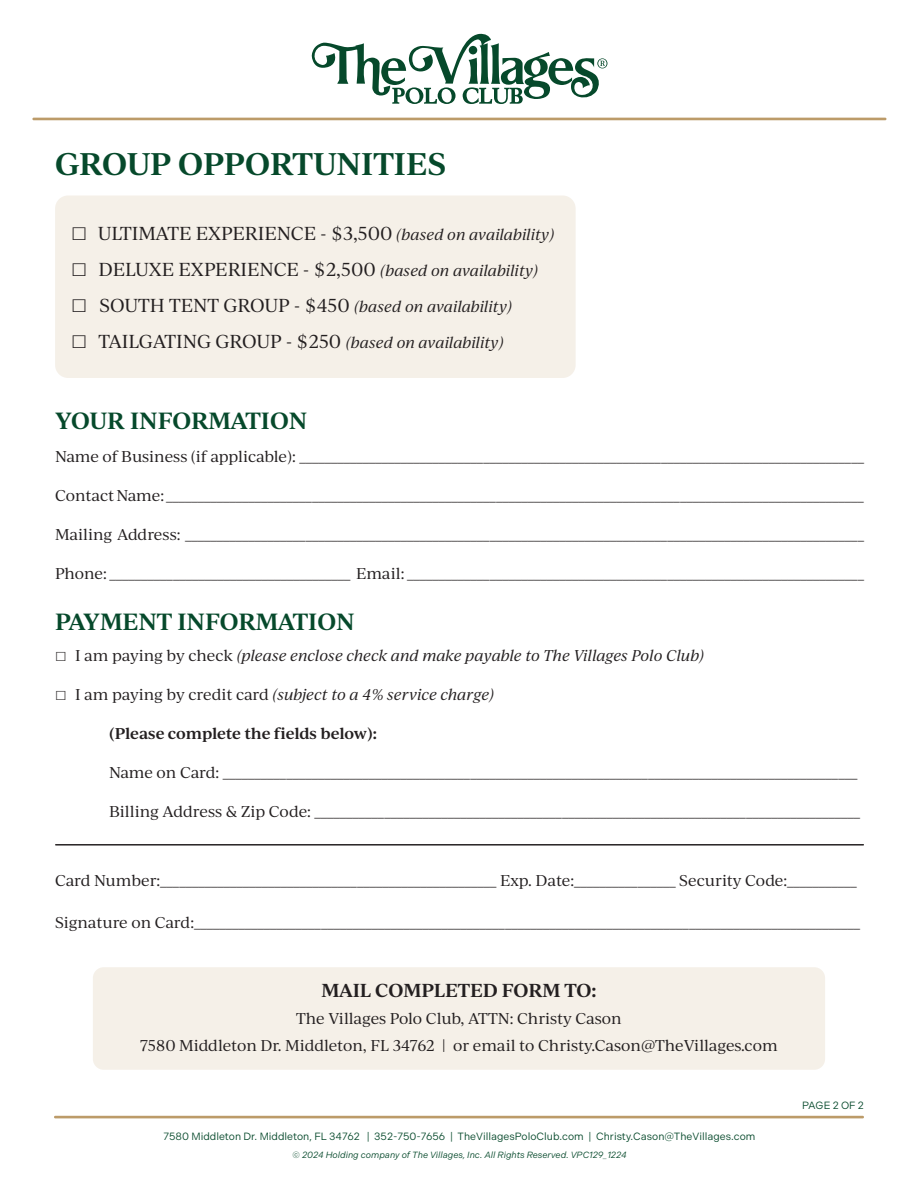
<style>
.page{position:relative;width:918px;height:1188px;background:#fff}
.page>*{position:absolute;margin:0;border:0;box-sizing:border-box;transform-origin:0 0}
.t1{font:600 30px "Ivy Journal";color:#06492b}
.t2{font:600 22.5px "Ivy Journal";color:#06492b}
.t3{font:18px "Ivy Journal";color:#231f20}
.t4{font:600 18px "Ivy Journal";color:#231f20}
.t5{font:15px "Ivy Journal";letter-spacing:-.01em;color:#231f20}
.t6{font:italic 15px "Ivy Journal";letter-spacing:-.01em;color:#231f20}
.t7{font:600 15px "Ivy Journal";letter-spacing:-.01em;color:#231f20}
.t8{font:10.5px "Indivisible";color:#06492b}
.t9{font:italic 9px "Indivisible";color:#06492b}
.s1{font-size:21px}
.s2{font-style:italic;font-size:15px}
.s3{font-style:normal;font-size:21px}
.s4{font-style:normal;font-size:18px}
.s5{font-style:normal}
</style>
<div class="page">
<div style="left:93px;top:967px;width:732px;height:103px;background:#f5f0e8;border-radius:11px"></div>
<svg style="left:311px;top:33px;width:296px;height:71px"></svg>
<hr style="left:32px;top:118px;width:855px;height:2px;background:#bc9b69">
<div style="left:55px;top:195px;width:521px;height:183px;background:#f5f0e8;border-radius:13px"></div>
<hr style="left:55px;top:844px;width:809px;height:2px;background:#231f20">
<hr style="left:54px;top:1116px;width:810px;height:2px;background:#bc9b69">
<p class="t1" style="left:55px;top:142px;width:392px">GROUP OPPORTUNITIES</p>
<p class="t3" style="left:71px;top:221px;width:484px"><span class="s1">☐</span> ULTIMATE EXPERIENCE - $3,500 <span class="s2">(based on availability)</span></p>
<p class="t3" style="left:71px;top:257px;width:468px"><span class="s1">☐</span> DELUXE EXPERIENCE - $2,500 <span class="s2">(based on availability)</span></p>
<p class="t6" style="left:71px;top:296px;width:442px"><span class="s3">☐</span> <span class="s4">SOUTH TENT GROUP - $450</span> (based on availability)</p>
<p class="t6" style="left:71px;top:332px;width:434px"><span class="s3">☐</span> <span class="s4">TAILGATING GROUP - $250</span> (based on availability)</p>
<p class="t2" style="left:55px;top:404px;width:254px">YOUR INFORMATION</p>
<p class="t5" style="left:55px;top:446px;width:810px">Name of Business (if applicable): _________________________________________________________________________________________</p>
<p class="t5" style="left:55px;top:485px;width:810px">Contact Name: ______________________________________________________________________________________________________________</p>
<p class="t5" style="left:55px;top:524px;width:810px">Mailing Address: ___________________________________________________________________________________________________________</p>
<p class="t5" style="left:55px;top:563px;width:810px">Phone: ______________________________________ Email: ________________________________________________________________________</p>
<p class="t2" style="left:55px;top:605px;width:301px">PAYMENT INFORMATION</p>
<p class="t6" style="left:55px;top:645px;width:650px"><span class="s5">☐ I am paying by check</span> (please enclose check and make payable to The Villages Polo Club)</p>
<p class="t6" style="left:55px;top:684px;width:441px"><span class="s5">☐ I am paying by credit card</span> (subject to a 4% service charge)</p>
<p class="t7" style="left:109px;top:723px;width:269px">(Please complete the fields below):</p>
<p class="t5" style="left:109px;top:762px;width:750px">Name on Card: ____________________________________________________________________________________________________</p>
<p class="t5" style="left:109px;top:801px;width:753px">Billing Address &amp; Zip Code: ______________________________________________________________________________________</p>
<p class="t5" style="left:55px;top:870px;width:803px">Card Number:_____________________________________________________ Exp. Date:________________ Security Code:___________</p>
<p class="t5" style="left:55px;top:912px;width:807px">Signature on Card:_________________________________________________________________________________________________________</p>
<p class="t4" style="left:321px;top:977px;width:277px">MAIL COMPLETED FORM TO:</p>
<p class="t5" style="left:296px;top:1008px;width:327px">The Villages Polo Club, ATTN: Christy Cason</p>
<p class="t5" style="left:140px;top:1035px;width:639px">7580 Middleton Dr. Middleton, FL 34762 | or email to Christy.Cason@TheVillages.com</p>
<p class="t8" style="left:164px;top:1131px;width:593px">7580 Middleton Dr. Middleton, FL 34762 | 352-750-7656 | TheVillagesPoloClub.com | Christy.Cason@TheVillages.com</p>
<p class="t9" style="left:292px;top:1150px;width:336px">© 2024 Holding company of The Villages, Inc. All Rights Reserved. VPC129_1224</p>
<p class="t8" style="left:802px;top:1099px;width:63px">PAGE 2 OF 2</p>
</div>
